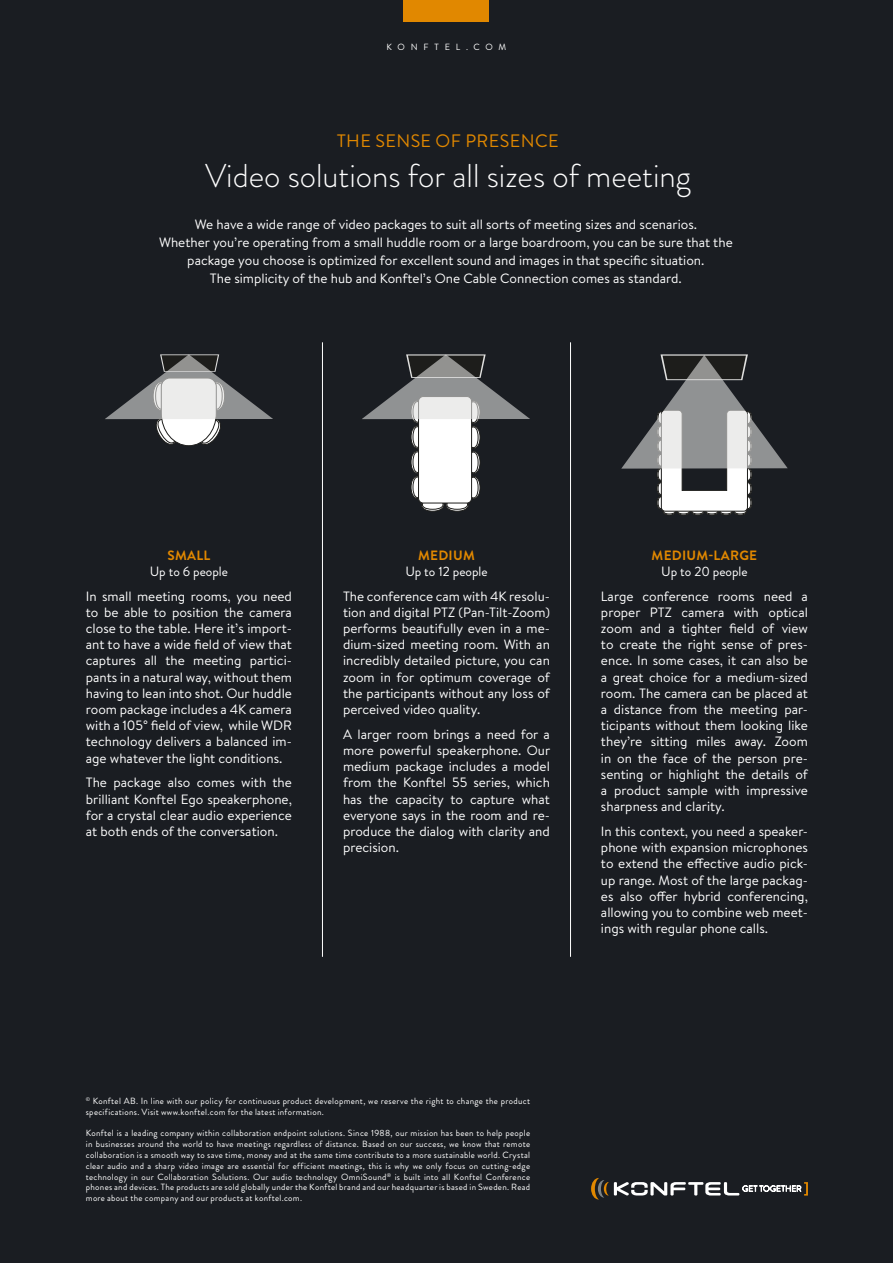
<style>
.page{position:relative;width:893px;height:1263px;background:#1a1d22}
.page>*{position:absolute;margin:0;border:0;box-sizing:border-box;transform-origin:0 0}
.t1{font:300 33px "Brandon Grotesque";color:#fff}
.t2{font:18px "Brandon Grotesque";letter-spacing:.02em;color:#e18800}
.t3{font:13.5px/16.2px "Brandon Text";color:#fff;text-align:justify}
.t4{font:13.5px "Brandon Grotesque";color:#fff}
.t5{font:700 13.5px "Brandon Grotesque";letter-spacing:.02em;color:#e18800}
.t6{font:9px/10.8px "Brandon Grotesque";letter-spacing:.035em;color:#fff}
.t7{font:9px "Brandon Grotesque";letter-spacing:.635em;color:#fff}
</style>
<div class="page">
<svg style="left:591px;top:1178px;width:217px;height:21px"></svg>
<div style="left:404px;top:0;width:85px;height:21px;background:#e18800"></div>
<hr style="left:322px;top:342px;width:1px;height:615px;background:#fff">
<hr style="left:570px;top:342px;width:1px;height:615px;background:#fff">
<svg style="left:621px;top:354px;width:167px;height:161px"></svg>
<svg style="left:105px;top:354px;width:168px;height:92px"></svg>
<svg style="left:362px;top:354px;width:168px;height:157px"></svg>
<p class="t7" style="left:387px;top:41px;width:121px">KONFTEL.COM</p>
<h2 class="t2" style="left:337px;top:128px;width:223px">THE SENSE OF PRESENCE</h2>
<h1 class="t1" style="left:205px;top:153px;width:487px">Video solutions for all sizes of meeting</h1>
<p class="t3" style="left:159px;top:215px;width:575px;line-height:18px;text-align:center">We have a wide range of video packages to suit all sorts of meeting sizes and scenarios.<br>Whether you’re operating from a small huddle room or a large boardroom, you can be sure that the package you choose is optimized for excellent sound and images in that specific situation.<br>The simplicity of the hub and Konftel’s One Cable Connection comes as standard.</p>
<p class="t5" style="left:167px;top:546px;width:44px">SMALL</p>
<p class="t4" style="left:150px;top:562px;width:80px">Up to 6 people</p>
<p class="t3" style="left:86px;top:587px;width:208px">In small meeting rooms, you need to be able to position the camera close to the table. Here it’s import&shy;ant to have a wide field of view that captures all the meeting partici&shy;pants in a natural way, without them having to lean into shot. Our huddle room package includes a 4K camera with a 105° field of view, while WDR technology delivers a balanced im&shy;age whatever the light conditions.</p>
<p class="t3" style="left:86px;top:774px;width:208px">The package also comes with the brilliant Konftel Ego speakerphone, for a crystal clear audio experience at both ends of the conversation.</p>
<p class="t5" style="left:418px;top:546px;width:58px">MEDIUM</p>
<p class="t4" style="left:405px;top:562px;width:84px">Up to 12 people</p>
<p class="t3" style="left:343px;top:587px;width:208px">The conference cam with 4K resolu&shy;tion and digital PTZ (Pan-Tilt-Zoom) performs beautifully even in a me&shy;dium-sized meeting room. With an incredibly detailed picture, you can zoom in for optimum coverage of the participants without any loss of perceived video quality.</p>
<p class="t3" style="left:343px;top:725px;width:209px">A larger room brings a need for a more powerful speakerphone. Our medium package includes a model from the Konftel 55 series, which has the capacity to capture what everyone says in the room and re&shy;produce the dialog with clarity and precision.</p>
<p class="t5" style="left:652px;top:546px;width:107px">MEDIUM-LARGE</p>
<p class="t4" style="left:661px;top:562px;width:88px">Up to 20 people</p>
<p class="t3" style="left:601px;top:587px;width:208px">Large conference rooms need a proper PTZ camera with optical zoom and a tighter field of view to create the right sense of pres&shy;ence. In some cases, it can also be a great choice for a medium-sized room. The camera can be placed at a distance from the meeting par&shy;ticipants without them looking like they’re sitting miles away. Zoom in on the face of the person pre&shy;senting or highlight the details of a product sample with impressive sharpness and clarity.</p>
<p class="t3" style="left:601px;top:823px;width:208px">In this context, you need a speaker&shy;phone with expansion microphones to extend the effective audio pick&shy;up range. Most of the large packag&shy;es also offer hybrid conferencing, allowing you to combine web meet&shy;ings with regular phone calls.</p>
<p class="t6" style="left:86px;top:1095px;width:446px"><sup>©</sup> Konftel AB. In line with our policy for continuous product development, we reserve the right to change the product specifications. Visit www.konftel.com for the latest information.</p>
<p class="t6" style="left:86px;top:1128px;width:446px;text-align:justify">Konftel is a leading company within collaboration endpoint solutions. Since 1988, our mission has been to help people in businesses around the world to have meetings regardless of distance. Based on our success, we know that remote collaboration is a smooth way to save time, money and at the same time contribute to a more sustainable world. Crystal clear audio and a sharp video image are essential for efficient meetings, this is why we only focus on cutting-edge technology in our Collaboration Solutions. Our audio technology OmniSound<sup>®</sup> is built into all Konftel Conference phones and devices. The products are sold globally under the Konftel brand and our headquarter is based in Sweden. Read more about the company and our products at konftel.com.</p>
</div>
